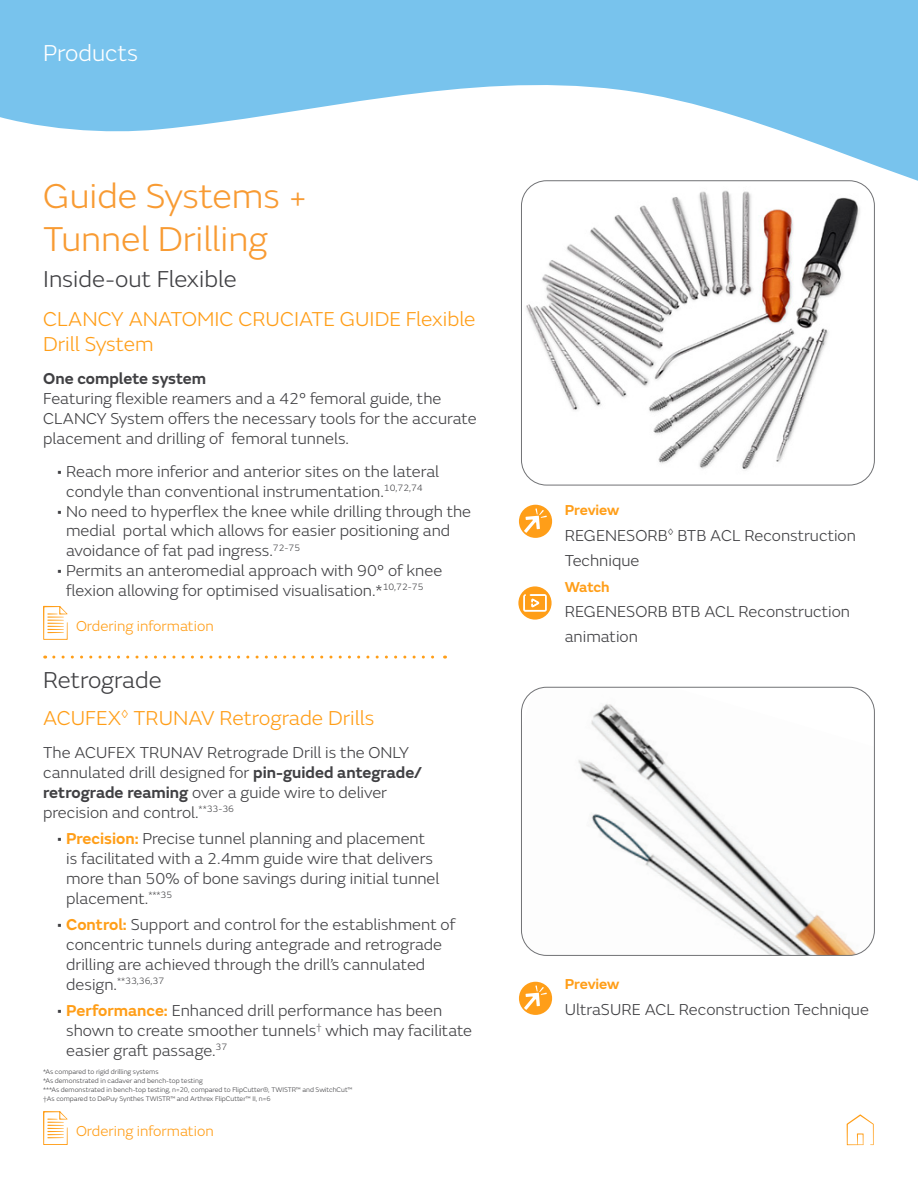
<style>
.page{position:relative;width:918px;height:1188px;background:#fff}
.page>*{position:absolute;margin:0;border:0;box-sizing:border-box;transform-origin:0 0}
.t1{font:300 36px/43.2px "SN Emeric";color:#f89b33}
.Page_heading_16_19_2{font:300 24px "SN Emeric";color:#404043}
.Heading_16_19_2{font:300 24px "SN Emeric";color:#fff}
.Stand_first_14_16_8{font:300 21px/25.2px "SN Emeric";color:#ff9e18}
.Stand_first_14_16_8-2{font:300 16.5px/19.8px "SN Emeric";color:#404043}
.Body_Text_11_13_2{font:300 16.5px/25.2px "SN Emeric";color:#404043}
.Body_Text_10_12{font:300 15px "SN Emeric";color:#ff9e18}
.Body_Text_11_13_2-2{font:600 15px "SN Emeric";letter-spacing:-.015em;color:#ff9e18}
.t2{font:300 9.6px "SN Emeric";color:#404043}
.Body_Text_11_13_2-3{font:300 7.05px/9px "SN Emeric";color:#404043}
.s1{font-weight:600}
.s2{font-weight:600;color:#ff9e18}
.s3{font-size:16.5px}
</style>
<div class="page">
<svg style="left:0;top:0;width:918px;height:200px;fill:#78c3ed"></svg>
<svg style="left:43px;top:1111px;width:25px;height:34px"></svg>
<svg style="left:43px;top:606px;width:25px;height:34px"></svg>
<img style="left:521px;top:181px;width:353px;height:304px">
<div style="left:521px;top:180px;width:354px;height:305px;border:1px solid #717275;border-radius:25px"></div>
<img style="left:521px;top:687px;width:353px;height:268px">
<div style="left:521px;top:687px;width:354px;height:269px;border:1px solid #717275;border-radius:25px"></div>
<svg style="left:54px;top:656px;width:392px;height:3px"></svg>
<div style="left:519px;top:505px;width:33px;height:33px;background:#ff9e18;border-radius:50%"></div>
<svg style="left:524px;top:508px;width:23px;height:25px"></svg>
<div style="left:519px;top:982px;width:33px;height:33px;background:#ff9e18;border-radius:50%"></div>
<svg style="left:524px;top:985px;width:23px;height:25px"></svg>
<div style="left:518px;top:586px;width:34px;height:34px;background:#ff9e18;border-radius:50%"></div>
<svg style="left:523px;top:594px;width:24px;height:18px"></svg>
<svg style="left:847px;top:1114px;width:27px;height:31px"></svg>
<p class="Heading_16_19_2" style="left:43px;top:38px;width:96px">Products</p>
<p class="t1" style="left:43px;top:174px;width:266px">Guide Systems +<br>Tunnel Drilling</p>
<p class="Page_heading_16_19_2" style="left:43px;top:265px;width:195px">Inside-out Flexible</p>
<p class="Stand_first_14_16_8" style="left:43px;top:306px;width:434px">CLANCY ANATOMIC CRUCIATE GUIDE Flexible<br>Drill System</p>
<p class="Stand_first_14_16_8-2" style="left:43px;top:369px;width:435px"><span class="s1">One complete system<br></span>Featuring flexible reamers and a 42° femoral guide, the CLANCY System offers the necessary tools for the accurate placement and drilling of femoral tunnels.</p>
<p class="Stand_first_14_16_8-2" style="left:57px;top:462px;width:384px;text-align:center">• Reach more inferior and anterior sites on the lateral condyle than conventional instrumentation.<sup>10,72,74</sup></p>
<p class="Stand_first_14_16_8-2" style="left:66px;top:501px;width:407px;text-indent:-9px">• No need to hyperflex the knee while drilling through the medial portal which allows for easier positioning and avoidance of fat pad ingress.<sup>72-75</sup></p>
<p class="Stand_first_14_16_8-2" style="left:57px;top:561px;width:387px;text-align:center">• Permits an anteromedial approach with 90° of knee flexion allowing for optimised visualisation.*<sup>10,72-75</sup></p>
<p class="Body_Text_10_12" style="left:76px;top:617px;width:139px">Ordering information</p>
<p class="Page_heading_16_19_2" style="left:43px;top:666px;width:120px">Retrograde</p>
<p class="Stand_first_14_16_8" style="left:43px;top:705px;width:333px">ACUFEX<sup>◊</sup> TRUNAV Retrograde Drills</p>
<p class="Stand_first_14_16_8-2" style="left:43px;top:743px;width:380px">The ACUFEX TRUNAV Retrograde Drill is the ONLY cannulated drill designed for <span class="s1">pin-guided antegrade/ retrograde reaming</span> over a guide wire to deliver precision and control.<sup>**33-36</sup></p>
<p class="Stand_first_14_16_8-2" style="left:66px;top:829px;width:375px;text-indent:-9px">• <span class="s2">Precision:</span> Precise tunnel planning and placement is facilitated with a 2.4mm guide wire that delivers more than 50% of bone savings during initial tunnel placement.<sup>***35</sup></p>
<p class="Stand_first_14_16_8-2" style="left:66px;top:915px;width:391px;text-indent:-9px">• <span class="s2">Control:</span> Support and control for the establishment of concentric tunnels during antegrade and retrograde drilling are achieved through the drill’s cannulated</p>
<p class="t2" style="left:66px;top:975px;width:99px"><span class="s3">design.</span>**33,36,37</p>
<p class="Stand_first_14_16_8-2" style="left:66px;top:1001px;width:408px;text-indent:-9px">• <span class="s2">Performance:</span> Enhanced drill performance has been shown to create smoother tunnels<sup>†</sup> which may facilitate easier graft passage.<sup>37</sup></p>
<p class="Body_Text_11_13_2-3" style="left:43px;top:1067px;width:311px">*As compared to rigid drilling systems<br>*As demonstrated in cadaver and bench-top testing<br>***As demonstrated in bench-top testing, n=20, compared to FlipCutter®, TWISTR™ and SwitchCut™ †As compared to DePuy Synthes TWISTR™ and Arthrex FlipCutter™ II, n=6</p>
<p class="Body_Text_10_12" style="left:76px;top:1122px;width:139px">Ordering information</p>
<p class="Body_Text_11_13_2-2" style="left:565px;top:501px;width:56px">Preview</p>
<p class="Body_Text_11_13_2" style="left:565px;top:522px;width:293px">REGENESORB<sup>◊</sup> BTB ACL Reconstruction<br>Technique</p>
<p class="Body_Text_11_13_2-2" style="left:565px;top:577px;width:46px">Watch</p>
<p class="Body_Text_11_13_2" style="left:565px;top:599px;width:287px">REGENESORB BTB ACL Reconstruction animation</p>
<p class="Body_Text_11_13_2-2" style="left:565px;top:975px;width:56px">Preview</p>
<p class="Body_Text_11_13_2" style="left:565px;top:996px;width:306px">UltraSURE ACL Reconstruction Technique</p>
</div>
